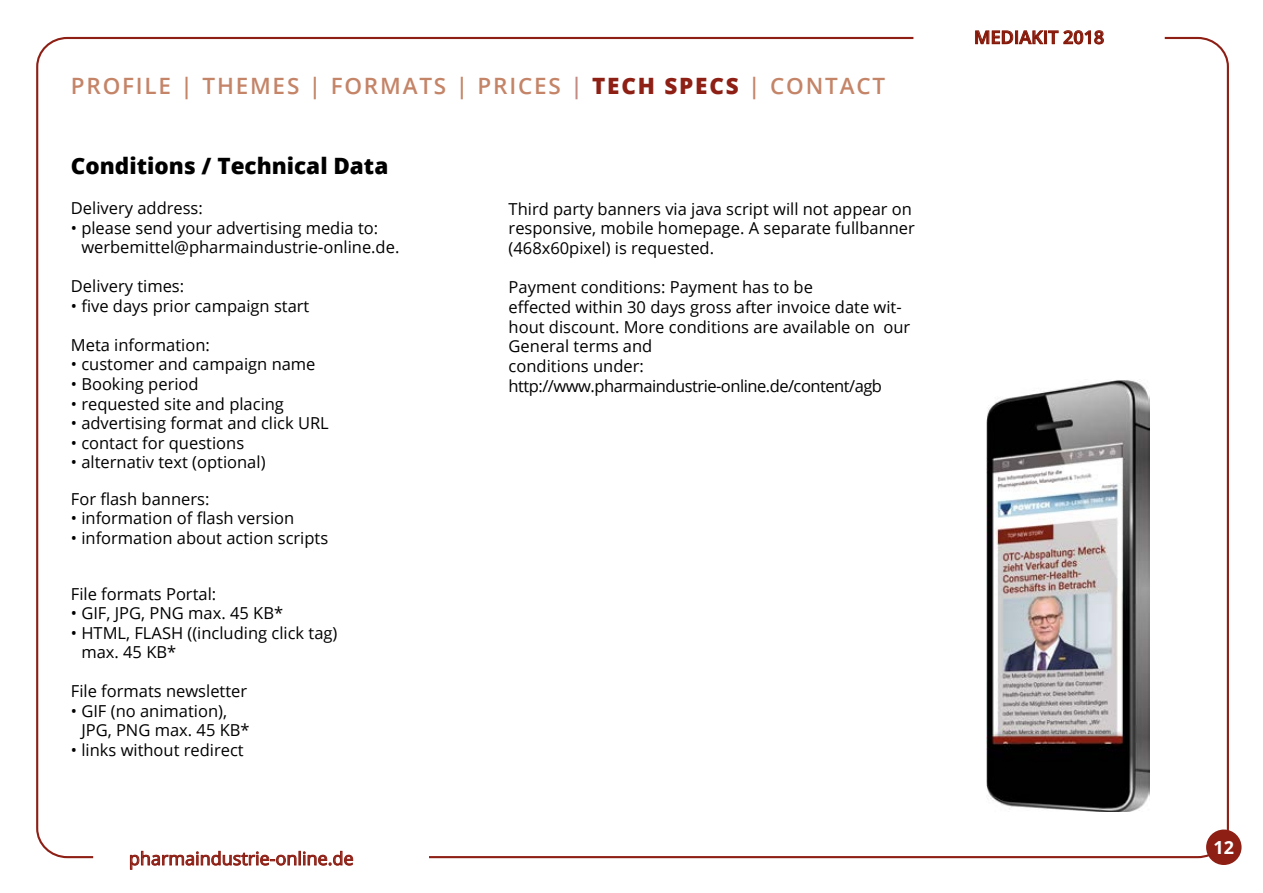
<style>
.page{position:relative;width:1263px;height:893px;background:#fff}
.page>*{position:absolute;margin:0;border:0;box-sizing:border-box;transform-origin:0 0}
.t1{font:600 22.5px "Open Sans";letter-spacing:.08em;color:#c48468}
.t2{font:800 22.5px "Open Sans";color:#000}
.t3{font:18px "Open Sans";color:#8d1f15}
.t4{font:600 18px "Open Sans";color:#851708}
.t5{font:700 18px "Open Sans";color:#fff}
.t6{font:16.5px/19.5px "Open Sans";color:#000}
.s1{color:#c28b83}
.s2{font-weight:800;color:#8d1f15}
</style>
<div class="page">
<svg style="left:130px;top:850px;width:224px;height:20px"></svg>
<svg style="left:913px;top:30px;width:252px;height:15px"></svg>
<div style="left:1206px;top:829px;width:35px;height:36px;background:#8d1f15;border-radius:50%"></div>
<img style="left:986px;top:380px;width:163px;height:431px">
<h1 class="t1" style="left:71px;top:70px;width:816px">PROFILE | THEMES | FORMATS | PRICES <span class="s1">|</span> <span class="s2">TECH SPECS</span> | CONTACT</h1>
<h1 class="t2" style="left:71px;top:148px;width:319px">Conditions / Technical Data</h1>
<p class="t6" style="left:71px;top:198px;width:134px">Delivery address:</p>
<p class="t6" style="left:81px;top:218px;width:320px;text-indent:-10px">• please send your advertising media to: werbemittel@pharmaindustrie-online.de.</p>
<p class="t6" style="left:71px;top:276px;width:115px">Delivery times:</p>
<p class="t6" style="left:71px;top:296px;width:240px">• five days prior campaign start</p>
<p class="t6" style="left:71px;top:335px;width:141px">Meta information:</p>
<p class="t6" style="left:71px;top:354px;width:246px">• customer and campaign name</p>
<p class="t6" style="left:71px;top:374px;width:129px">• Booking period</p>
<p class="t6" style="left:71px;top:393px;width:215px">• requested site and placing</p>
<p class="t6" style="left:71px;top:413px;width:259px">• advertising format and click URL</p>
<p class="t6" style="left:71px;top:432px;width:175px">• contact for questions</p>
<p class="t6" style="left:71px;top:452px;width:196px">• alternativ text (optional)</p>
<p class="t6" style="left:71px;top:488px;width:140px">For flash banners:</p>
<p class="t6" style="left:71px;top:508px;width:225px">• information of flash version</p>
<p class="t6" style="left:71px;top:527px;width:259px">• information about action scripts</p>
<p class="t6" style="left:71px;top:583px;width:147px">File formats Portal:</p>
<p class="t6" style="left:71px;top:603px;width:214px">• GIF, JPG, PNG max. 45 KB*</p>
<p class="t6" style="left:81px;top:622px;width:258px;text-indent:-10px">• HTML, FLASH ((including click tag) max. 45 KB*</p>
<p class="t6" style="left:71px;top:681px;width:178px">File formats newsletter</p>
<p class="t6" style="left:81px;top:700px;width:170px;text-indent:-10px">• GIF (no animation),<br>JPG, PNG max. 45 KB*</p>
<p class="t6" style="left:71px;top:739px;width:174px">• links without redirect</p>
<p class="t3" style="left:129px;top:846px;width:226px">pharmaindustrie-online.de</p>
<p class="t6" style="left:509px;top:198px;width:408px">Third party banners via java script will not appear on responsive, mobile homepage. A separate fullbanner (468x60pixel) is requested.</p>
<p class="t6" style="left:509px;top:277px;width:403px">Payment conditions: Payment has to be<br>effected within 30 days gross after invoice date wit&shy;hout discount. More conditions are available on our General terms and<br>conditions under: http://www.pharmaindustrie-online.de/content/agb</p>
<p class="t4" style="left:974px;top:25px;width:132px">MEDIAKIT 2018</p>
<p class="t5" style="left:1213px;top:835px;width:22px">12</p>
</div>
